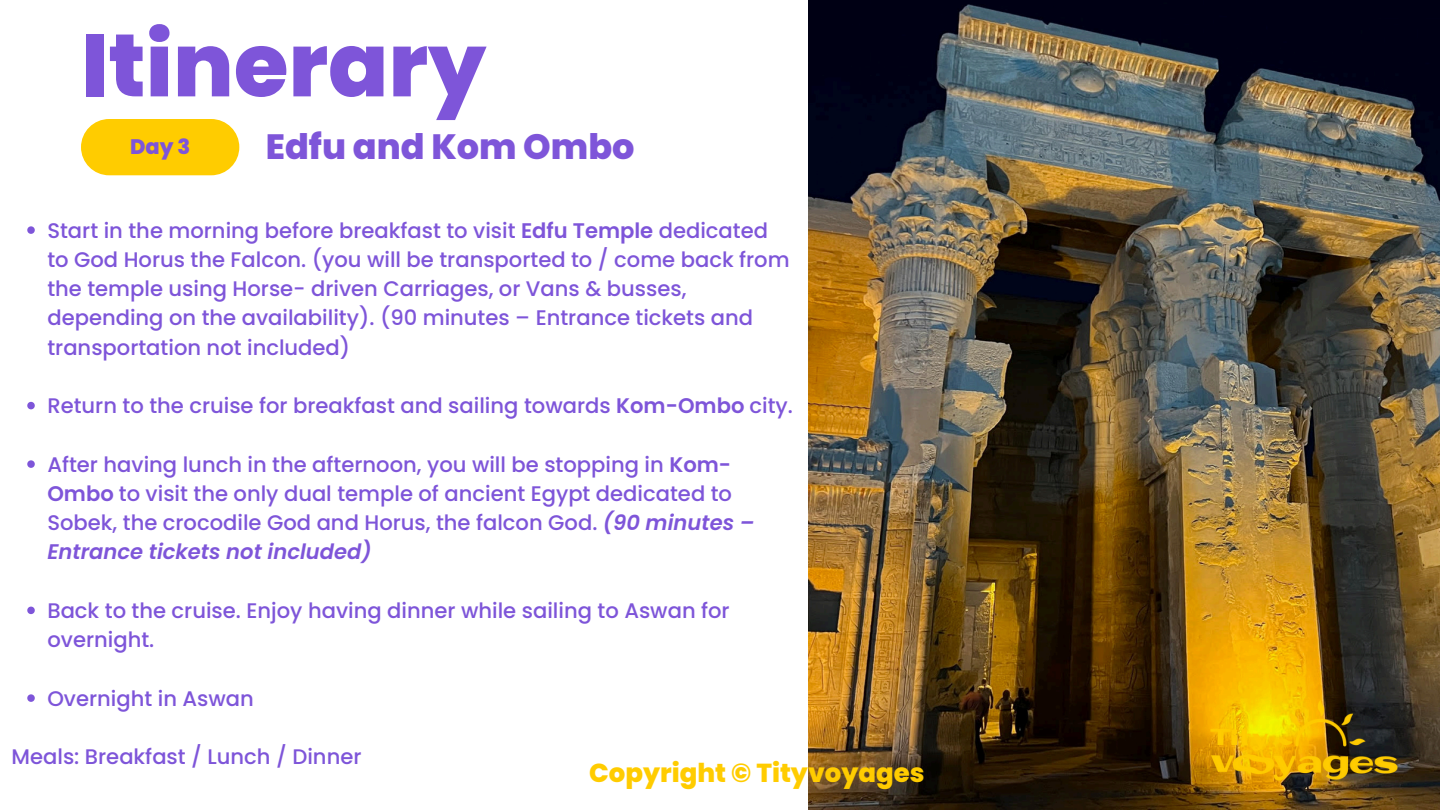
<style>
.page{position:relative;width:1440px;height:810px;background:#fff}
.page>*{position:absolute;margin:0;border:0;box-sizing:border-box;transform-origin:0 0}
.t1{font:800 88.7px "Poppins";color:#7e55d9}
.t2{font:800 35.1px "Poppins";color:#7e55d9}
.t3{font:800 26px "Poppins";color:#fc0}
.t4{font:500 21.1px/29.2px "Poppins";color:#7e55d9}
.t5{font:800 21px "Poppins";color:#7e55d9}
.s1{font-weight:600}
.s2{font-weight:600;font-style:italic}
</style>
<div class="page">
<div style="left:81px;top:119px;width:158px;height:56px;background:#fc0;border-radius:28px"></div>
<img style="left:808px;top:0;width:632px;height:810px">
<img style="left:1198px;top:691px;width:212px;height:99px">
<svg style="left:27px;top:226px;width:8px;height:8px"></svg>
<svg style="left:27px;top:402px;width:8px;height:7px"></svg>
<svg style="left:27px;top:460px;width:8px;height:8px"></svg>
<svg style="left:27px;top:607px;width:8px;height:7px"></svg>
<svg style="left:27px;top:694px;width:8px;height:8px"></svg>
<h4 class="t1" style="left:81px;top:3px;width:407px">Itinerary</h4>
<h2 class="t2" style="left:266px;top:122px;width:370px">Edfu and Kom Ombo</h2>
<p class="t5" style="left:130px;top:132px;width:62px">Day 3</p>
<p class="t4" style="left:47px;top:216px;width:744px">Start in the morning before breakfast to visit <span class="s1">Edfu Temple</span> dedicated to God Horus the Falcon. (you will be transported to / come back from the temple using Horse- driven Carriages, or Vans &amp; busses, depending on the availability). (90 minutes – Entrance tickets and transportation not included)</p>
<p class="t4" style="left:47px;top:391px;width:747px">Return to the cruise for breakfast and sailing towards <span class="s1">Kom-Ombo</span> city.</p>
<p class="t4" style="left:47px;top:450px;width:709px">After having lunch in the afternoon, you will be stopping in <span class="s1">Kom-Ombo</span> to visit the only dual temple of ancient Egypt dedicated to Sobek, the crocodile God and Horus, the falcon God. <span class="s2">(90 minutes – Entrance tickets not included)</span></p>
<p class="t4" style="left:47px;top:596px;width:684px">Back to the cruise. Enjoy having dinner while sailing to Aswan for overnight.</p>
<p class="t4" style="left:47px;top:684px;width:208px">Overnight in Aswan</p>
<h4 class="t4" style="left:12px;top:742px;width:351px">Meals: Breakfast / Lunch / Dinner</h4>
<h3 class="t3" style="left:589px;top:754px;width:337px">Copyright © Tityvoyages</h3>
</div>
